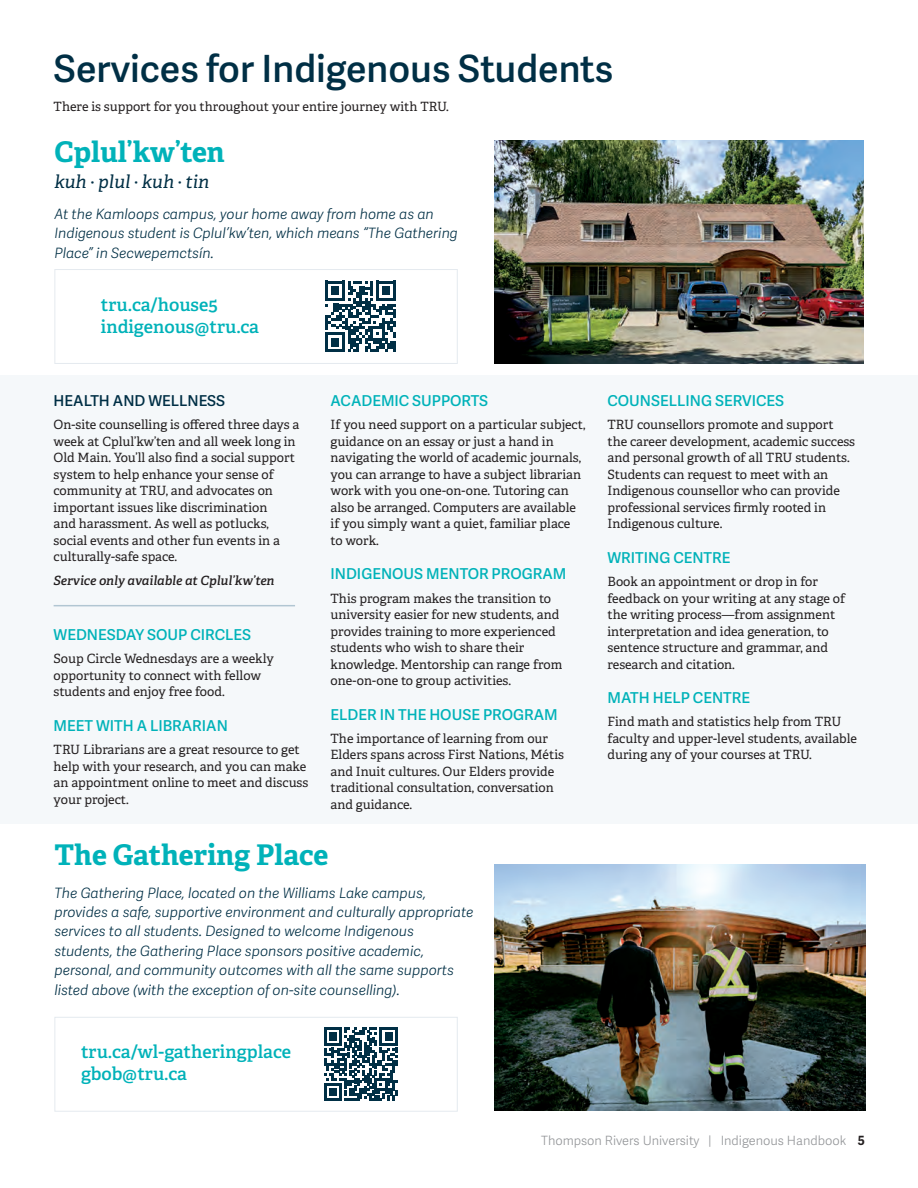
<style>
.page{position:relative;width:918px;height:1188px;background:#fff}
.page>*{position:absolute;margin:0;border:0;box-sizing:border-box;transform-origin:0 0}
.t1{font:600 37.5px "Adelle Sans";color:#002f45}
.t2{font:700 28.5px "Adelle";color:#00b2b9}
.t3{font:600 18px/22.5px "Adelle";color:#00b2b9}
.t4{font:italic 18px "Adelle";color:#002f45}
.t5{font:600 15px "Adelle Sans";color:#00b2b9}
.t6{font:600 15px "Adelle Sans";color:#002f45}
.t7{font:italic 300 14.25px/19.5px "Adelle Sans";color:#002f45}
.t8{font:12.75px/16.5px "Adelle";color:#231f20}
.t9{font:300 12.75px "Adelle Sans";color:#939598}
.t10{font:italic 600 12.75px "Adelle";color:#231f20}
.s1{font-style:normal}
.s2{font-weight:700;color:#231f20}
</style>
<div class="page">
<div style="left:54px;top:1017px;width:404px;height:95px;border:1px solid #e5eaef"></div>
<div style="left:1px;top:375px;width:917px;height:448px;background:#f5f8fa"></div>
<div style="left:54px;top:269px;width:404px;height:95px;border:1px solid #e5eaef"></div>
<hr style="left:54px;top:605px;width:241px;height:1px;background:#6e94ab">
<img style="left:494px;top:140px;width:370px;height:223px">
<img style="left:494px;top:864px;width:371px;height:246px">
<svg style="left:325px;top:281px;width:71px;height:71px"></svg>
<svg style="left:324px;top:1028px;width:73px;height:73px"></svg>
<h1 class="t1" style="left:54px;top:42px;width:561px">Services for Indigenous Students</h1>
<p class="t8" style="left:54px;top:98px;width:397px">There is support for you throughout your entire journey with TRU.</p>
<h2 class="t2" style="left:54px;top:133px;width:172px">Cplul’kw’ten</h2>
<h3 class="t4" style="left:54px;top:170px;width:156px">kuh <span class="s1">·</span> plul <span class="s1">·</span> kuh <span class="s1">·</span> tin</h3>
<p class="t7" style="left:54px;top:204px;width:405px">At the Kamloops campus, your home away from home as an<br>Indigenous student is Cplul’kw’ten, which means “The Gathering<br>Place” in Secwepemctsín.</p>
<h3 class="t3" style="left:101px;top:293px;width:160px">tru.ca/house5 indigenous@tru.ca</h3>
<p class="t6" style="left:54px;top:390px;width:173px">HEALTH AND WELLNESS</p>
<p class="t8" style="left:54px;top:417px;width:247px">On-site counselling is offered three days a week at Cplul’kw’ten and all week long in Old Main. You’ll also find a social support system to help enhance your sense of community at TRU, and advocates on important issues like discrimination<br>and harassment. As well as potlucks, social events and other fun events in a culturally-safe space.</p>
<p class="t10" style="left:54px;top:572px;width:222px">Service only available at Cplul’kw’ten</p>
<p class="t5" style="left:54px;top:624px;width:199px">WEDNESDAY SOUP CIRCLES</p>
<p class="t8" style="left:54px;top:651px;width:222px">Soup Circle Wednesdays are a weekly opportunity to connect with fellow students and enjoy free food.</p>
<p class="t5" style="left:54px;top:715px;width:176px">MEET WITH A LIBRARIAN</p>
<p class="t8" style="left:54px;top:741px;width:256px">TRU Librarians are a great resource to get help with your research, and you can make an appointment online to meet and discuss your project.</p>
<p class="t5" style="left:331px;top:390px;width:159px">ACADEMIC SUPPORTS</p>
<p class="t8" style="left:331px;top:417px;width:256px">If you need support on a particular subject, guidance on an essay or just a hand in navigating the world of academic journals, you can arrange to have a subject librarian work with you one-on-one. Tutoring can also be arranged. Computers are available if you simply want a quiet, familiar place to work.</p>
<p class="t5" style="left:331px;top:563px;width:237px">INDIGENOUS MENTOR PROGRAM</p>
<p class="t8" style="left:331px;top:590px;width:233px">This program makes the transition to university easier for new students, and provides training to more experienced students who wish to share their knowledge. Mentorship can range from one-on-one to group activities.</p>
<p class="t5" style="left:331px;top:703px;width:229px">ELDER IN THE HOUSE PROGRAM</p>
<p class="t8" style="left:331px;top:730px;width:235px">The importance of learning from our Elders spans across First Nations, Métis and Inuit cultures. Our Elders provide traditional consultation, conversation and guidance.</p>
<h2 class="t2" style="left:54px;top:836px;width:275px">The Gathering Place</h2>
<p class="t7" style="left:54px;top:882px;width:420px">The Gathering Place, located on the Williams Lake campus, provides a safe, supportive environment and culturally appropriate services to all students. Designed to welcome Indigenous students, the Gathering Place sponsors positive academic, personal, and community outcomes with all the same supports listed above (with the exception of on-site counselling).</p>
<h3 class="t3" style="left:81px;top:1040px;width:212px">tru.ca/wl-gatheringplace gbob@tru.ca</h3>
<p class="t5" style="left:608px;top:390px;width:178px">COUNSELLING SERVICES</p>
<p class="t8" style="left:608px;top:417px;width:249px">TRU counsellors promote and support the career development, academic success and personal growth of all TRU students.<br>Students can request to meet with an Indigenous counsellor who can provide professional services firmly rooted in Indigenous culture.</p>
<p class="t5" style="left:608px;top:547px;width:124px">WRITING CENTRE</p>
<p class="t8" style="left:608px;top:573px;width:239px">Book an appointment or drop in for feedback on your writing at any stage of the writing process—from assignment interpretation and idea generation, to sentence structure and grammar, and research and citation.</p>
<p class="t5" style="left:608px;top:687px;width:144px">MATH HELP CENTRE</p>
<p class="t8" style="left:608px;top:714px;width:251px">Find math and statistics help from TRU faculty and upper-level students, available during any of your courses at TRU.</p>
<p class="t9" style="left:541px;top:1132px;width:325px">Thompson Rivers University | Indigenous Handbook <span class="s2">5</span></p>
</div>
